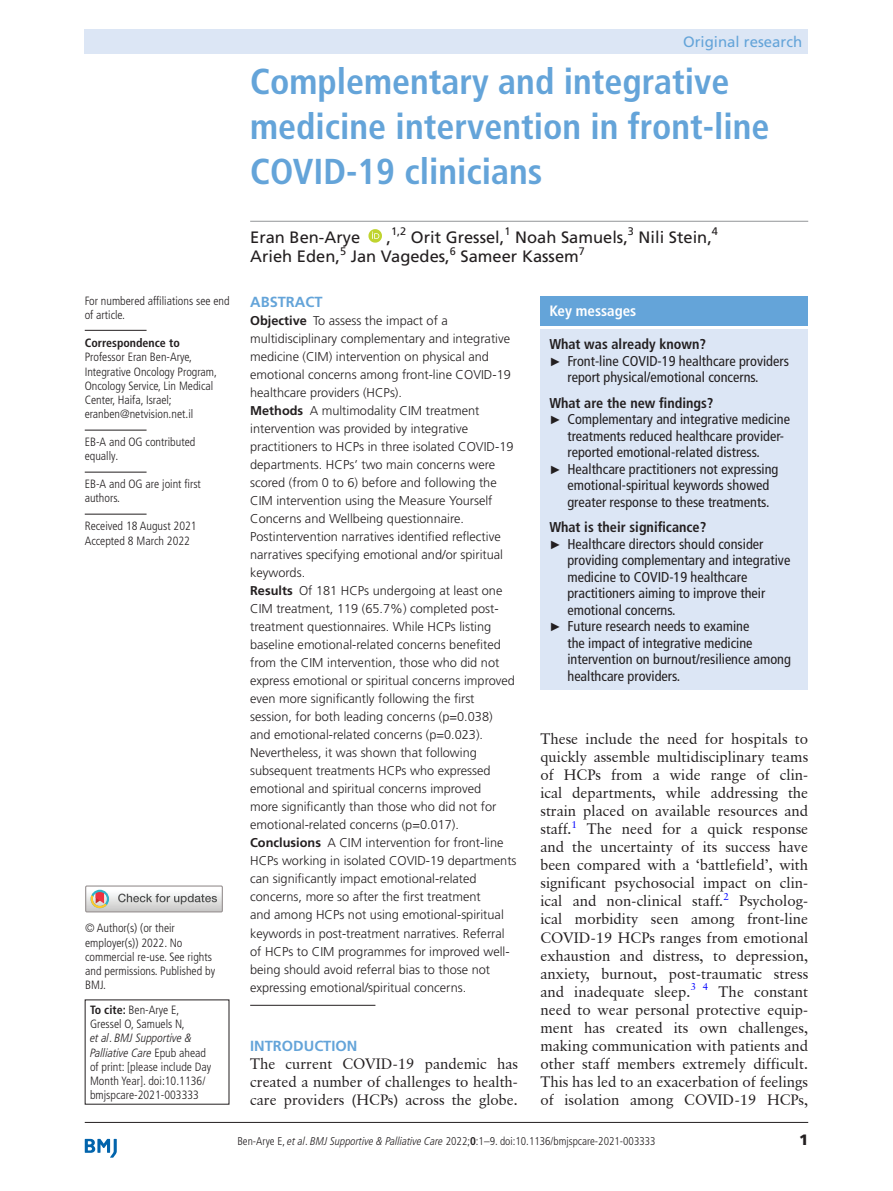
<style>
.page{position:relative;width:893px;height:1191px;background:#fff}
.page>*{position:absolute;margin:0;border:0;box-sizing:border-box;transform-origin:0 0}
.t1{font:700 condensed 36px/45px "Frutiger LT Pro";color:#64a4d9}
.t2{font:16.5px "Frutiger LT Std";color:#231f20}
.t3{font:15px/18px "Classical Garamond BT";color:#231f20;text-align:justify}
.t4{font:15px "Frutiger LT Std";color:#64a4d9}
.t5{font:700 condensed 15px "Frutiger LT Pro";color:#fff}
.t6{font:900 15px "Frutiger LT Std";color:#231f20}
.t7{font:700 14.7px "Frutiger LT Std";color:#64a4d9}
.t8{font:condensed 14.25px "Frutiger LT Pro";color:#231f20}
.t9{font:700 condensed 14.25px "Frutiger LT Pro";color:#231f20}
.t10{font:300 12.75px/18px "Frutiger LT Std";color:#231f20}
.t11{font:300 condensed 12px/14.2px "Frutiger LT Pro";color:#231f20}
.t12{font:700 condensed 12px "Frutiger LT Pro";color:#231f20}
.t13{font:300 condensed 11.25px "Frutiger LT Pro";color:#231f20}
.t14{font:10.95px "Frutiger LT Std";color:#231f20}
.t15{font:9.9px "Classical Garamond BT";color:#00f}
.s1{font-weight:700}
.s2{font-style:italic}
.s3{font-family:"Arial";font-stretch:normal;font-size:12px}
</style>
<div class="page">
<hr style="left:85px;top:1122px;width:723px;height:1px;background:#231f20">
<svg style="left:85px;top:1138px;width:32px;height:19px"></svg>
<hr style="left:250px;top:221px;width:558px;height:1px;background:#939598">
<svg style="left:368px;top:229px;width:14px;height:14px"></svg>
<div style="left:85px;top:885px;width:138px;height:27px;border:1px solid #969090"></div>
<svg style="left:86px;top:886px;width:136px;height:26px"></svg>
<hr style="left:85px;top:330px;width:62px;height:1px;background:#231f20">
<hr style="left:85px;top:430px;width:62px;height:1px;background:#231f20">
<hr style="left:85px;top:472px;width:62px;height:1px;background:#231f20">
<hr style="left:85px;top:514px;width:62px;height:1px;background:#231f20">
<div style="left:85px;top:30px;width:723px;height:24px;background:#dce6f5"></div>
<hr style="left:250px;top:1005px;width:125px;height:1px;background:#231f20">
<div style="left:540px;top:296px;width:268px;height:29px;background:#64a4d9"></div>
<div style="left:540px;top:329px;width:268px;height:361px;background:#dce6f5"></div>
<p class="t4" style="left:683px;top:33px;width:121px">Original research</p>
<h1 class="t1" style="left:250px;top:59px;width:521px">Complementary and integrative medicine intervention in front-line<br>COVID-19 clinicians</h1>
<p class="t14" style="left:391px;top:225px;width:17px">1,2</p>
<p class="t2" style="left:411px;top:227px;width:95px">Orit Gressel,</p>
<p class="t14" style="left:504px;top:225px;width:8px">1</p>
<p class="t2" style="left:515px;top:227px;width:114px">Noah Samuels,</p>
<p class="t14" style="left:628px;top:225px;width:8px">3</p>
<p class="t2" style="left:639px;top:227px;width:75px">Nili Stein,</p>
<p class="t14" style="left:712px;top:225px;width:8px">4</p>
<p class="t2" style="left:250px;top:227px;width:112px">Eran Ben-Arye</p>
<p class="t2" style="left:387px;top:227px;width:6px">,</p>
<p class="t2" style="left:250px;top:247px;width:91px">Arieh Eden,</p>
<p class="t14" style="left:340px;top:244px;width:8px">5</p>
<p class="t2" style="left:351px;top:247px;width:101px">Jan Vagedes,</p>
<p class="t14" style="left:450px;top:244px;width:8px">6</p>
<p class="t2" style="left:461px;top:247px;width:120px">Sameer Kassem</p>
<p class="t14" style="left:579px;top:244px;width:8px">7</p>
<p class="t11" style="left:85px;top:294px;width:146px">For numbered affiliations see end of article.</p>
<p class="t12" style="left:85px;top:336px;width:97px">Correspondence to</p>
<p class="t11" style="left:85px;top:350px;width:134px">Professor Eran Ben-Arye,<br>Integrative Oncology Program,<br>Oncology Service, Lin Medical<br>Center, Haifa, Israel; eranben@netvision.net.il</p>
<p class="t11" style="left:85px;top:435px;width:112px">EB-A and OG contributed equally.</p>
<p class="t11" style="left:85px;top:477px;width:118px">EB-A and OG are joint first authors.</p>
<p class="t11" style="left:85px;top:519px;width:113px">Received 18 August 2021<br>Accepted 8 March 2022</p>
<p class="t11" style="left:85px;top:921px;width:132px">© Author(s) (or their employer(s)) 2022. No commercial re-use. See rights and permissions. Published by<br>BMJ.</p>
<p class="t11" style="left:90px;top:1002px;width:123px"><span class="s1">To cite:</span> Ben-Arye E,<br>Gressel O, Samuels N,<br><span class="s2">et al</span>. <span class="s2">BMJ Supportive &amp;<br>Palliative Care</span> Epub ahead of print: [please include Day<br>Month Year]. doi:10.1136/ bmjspcare-2021-003333</p>
<p class="t7" style="left:250px;top:293px;width:74px">ABSTRACT</p>
<p class="t10" style="left:250px;top:312px;width:268px"><span class="s1">Objective</span> To assess the impact of a multidisciplinary complementary and integrative medicine (CIM) intervention on physical and emotional concerns among front-line COVID-19 healthcare providers (HCPs).<br><span class="s1">Methods</span> A multimodality CIM treatment intervention was provided by integrative practitioners to HCPs in three isolated COVID-19 departments. HCPs’ two main concerns were scored (from 0 to 6) before and following the CIM intervention using the Measure Yourself Concerns and Wellbeing questionnaire.<br>Postintervention narratives identified reflective narratives specifying emotional and/or spiritual keywords.<br><span class="s1">Results</span> Of 181 HCPs undergoing at least one CIM treatment, 119 (65.7%) completed post&shy;treatment questionnaires. While HCPs listing baseline emotional-related concerns benefited from the CIM intervention, those who did not express emotional or spiritual concerns improved even more significantly following the first session, for both leading concerns (p=0.038)<br>and emotional-related concerns (p=0.023).<br>Nevertheless, it was shown that following subsequent treatments HCPs who expressed emotional and spiritual concerns improved<br>more significantly than those who did not for emotional-related concerns (p=0.017).<br><span class="s1">Conclusions</span> A CIM intervention for front-line HCPs working in isolated COVID-19 departments can significantly impact emotional-related concerns, more so after the first treatment<br>and among HCPs not using emotional-spiritual keywords in post-treatment narratives. Referral of HCPs to CIM programmes for improved well&shy;being should avoid referral bias to those not expressing emotional/spiritual concerns.</p>
<p class="t7" style="left:250px;top:1036px;width:109px">INTRODUCTION</p>
<p class="t3" style="left:250px;top:1054px;width:269px">The current COVID-19 pandemic has created a number of challenges to health&shy;care providers (HCPs) across the globe.</p>
<p class="t5" style="left:549px;top:302px;width:88px">Key messages</p>
<p class="t9" style="left:549px;top:336px;width:158px">What was already known?</p>
<p class="t8" style="left:549px;top:352px;width:241px"><span class="s3">►</span> Front-line COVID-19 healthcare providers</p>
<p class="t8" style="left:567px;top:369px;width:193px">report physical/emotional concerns.</p>
<p class="t9" style="left:549px;top:394px;width:166px">What are the new findings?</p>
<p class="t8" style="left:549px;top:411px;width:242px"><span class="s3">►</span> Complementary and integrative medicine</p>
<p class="t8" style="left:567px;top:427px;width:218px">treatments reduced healthcare provider-</p>
<p class="t8" style="left:567px;top:444px;width:194px">reported emotional-related distress.</p>
<p class="t8" style="left:549px;top:460px;width:231px"><span class="s3">►</span> Healthcare practitioners not expressing</p>
<p class="t8" style="left:567px;top:477px;width:203px">emotional-spiritual keywords showed</p>
<p class="t8" style="left:567px;top:493px;width:203px">greater response to these treatments.</p>
<p class="t9" style="left:549px;top:519px;width:158px">What is their significance?</p>
<p class="t8" style="left:549px;top:535px;width:215px"><span class="s3">►</span> Healthcare directors should consider</p>
<p class="t8" style="left:567px;top:552px;width:224px">providing complementary and integrative</p>
<p class="t8" style="left:567px;top:568px;width:181px">medicine to COVID-19 healthcare</p>
<p class="t8" style="left:567px;top:585px;width:199px">practitioners aiming to improve their</p>
<p class="t8" style="left:567px;top:601px;width:110px">emotional concerns.</p>
<p class="t8" style="left:549px;top:618px;width:202px"><span class="s3">►</span> Future research needs to examine</p>
<p class="t8" style="left:567px;top:634px;width:187px">the impact of integrative medicine</p>
<p class="t8" style="left:567px;top:651px;width:225px">intervention on burnout/resilience among</p>
<p class="t8" style="left:567px;top:667px;width:114px">healthcare providers.</p>
<p class="t3" style="left:540px;top:730px;width:269px">These include the need for hospitals to quickly assemble multidisciplinary teams of HCPs from a wide range of clin&shy;ical departments, while addressing the strain placed on available resources and staff.</p>
<p class="t15" style="left:572px;top:818px;width:7px">1</p>
<p class="t3" style="left:540px;top:820px;width:269px;text-indent:46px">The need for a quick response and the uncertainty of its success have been compared with a ‘battlefield’, with significant psychosocial impact on clin&shy;ical and non-clinical staff.</p>
<p class="t15" style="left:723px;top:890px;width:7px">2</p>
<p class="t3" style="left:540px;top:892px;width:269px;text-indent:199px">Psycholog&shy;ical morbidity seen among front-line COVID-19 HCPs ranges from emotional exhaustion and distress, to depression, anxiety, burnout, post-traumatic stress and inadequate sleep.</p>
<p class="t15" style="left:691px;top:980px;width:19px">3 4</p>
<p class="t3" style="left:540px;top:982px;width:269px;text-indent:178px">The constant need to wear personal protective equip&shy;ment has created its own challenges, making communication with patients and other staff members extremely difficult.<br>This has led to an exacerbation of feelings of isolation among COVID-19 HCPs,</p>
<p class="t13" style="left:237px;top:1134px;width:420px">Ben-Arye E, <span class="s2">et al</span>. <span class="s2">BMJ Supportive &amp; Palliative Care</span> 2022;<span class="s1">0</span>:1–9. doi:10.1136/bmjspcare-2021-003333</p>
<p class="t6" style="left:799px;top:1131px;width:11px">1</p>
</div>
